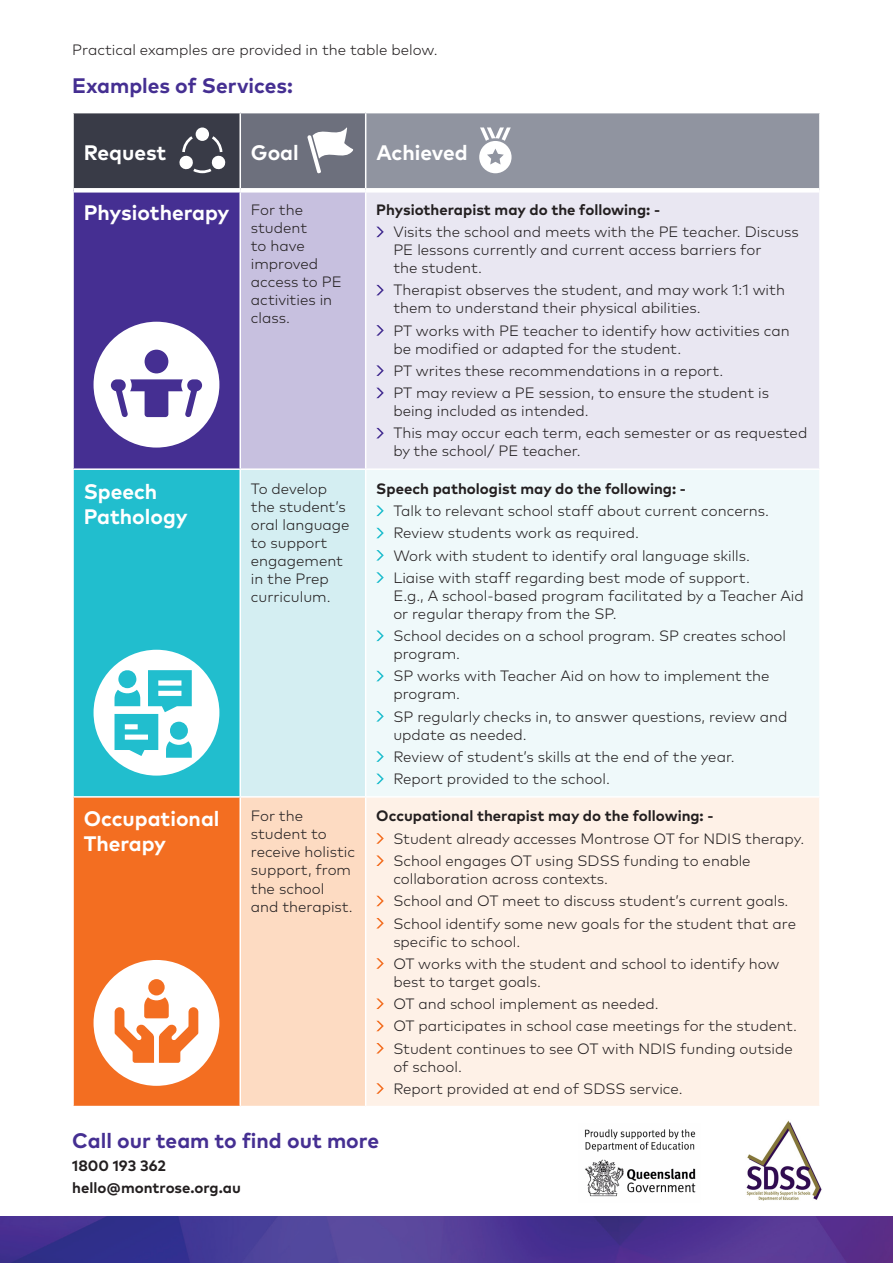
<style>
.page{position:relative;width:893px;height:1263px;background:#fff}
.page>*{position:absolute;margin:0;border:0;box-sizing:border-box;transform-origin:0 0}
.New_Body_Text{font:700 21px/25.2px "Mark OT";color:#fff}
.New_Sub_Heading{font:700 21px "Mark OT";color:#452f92}
.New_Body_Text-2{font:300 15px/18px "Mark OT";color:#231f20}
.New_Body_Text-3{font:700 15px "Mark OT";color:#231f20}
</style>
<div class="page">
<img style="left:584px;top:1129px;width:112px;height:68px">
<img style="left:746px;top:1120px;width:76px;height:80px">
<img style="left:0;top:1216px;width:893px;height:47px">
<div style="left:73px;top:113px;width:167px;height:77px;background:#393b47"></div>
<div style="left:240px;top:113px;width:126px;height:77px;background:#6d707d"></div>
<div style="left:366px;top:113px;width:454px;height:77px;background:#9094a0"></div>
<div style="left:73px;top:190px;width:167px;height:279px;background:#452f92"></div>
<div style="left:240px;top:190px;width:126px;height:279px;background:#c7c0df"></div>
<div style="left:366px;top:190px;width:454px;height:279px;background:#e9e7f2"></div>
<div style="left:73px;top:469px;width:167px;height:328px;background:#21bece"></div>
<div style="left:240px;top:469px;width:126px;height:328px;background:#d4eef2"></div>
<div style="left:366px;top:469px;width:454px;height:328px;background:#eff9fa"></div>
<div style="left:73px;top:797px;width:167px;height:309px;background:#f36e21"></div>
<div style="left:240px;top:797px;width:126px;height:309px;background:#fddbc2"></div>
<div style="left:366px;top:797px;width:454px;height:309px;background:#fef1e7"></div>
<hr style="left:72px;top:113px;width:2px;height:77px;background:#fff">
<hr style="left:239px;top:113px;width:2px;height:75px;background:#fff">
<hr style="left:365px;top:113px;width:1px;height:75px;background:#fff">
<hr style="left:819px;top:113px;width:2px;height:77px;background:#fff">
<hr style="left:72px;top:190px;width:2px;height:278px;background:#fff">
<hr style="left:239px;top:193px;width:2px;height:275px;background:#fff">
<hr style="left:365px;top:193px;width:1px;height:275px;background:#fff">
<hr style="left:819px;top:190px;width:2px;height:278px;background:#fff">
<hr style="left:72px;top:468px;width:168px;height:2px;background:#fff">
<hr style="left:72px;top:470px;width:2px;height:326px;background:#fff">
<hr style="left:240px;top:468px;width:126px;height:2px;background:#fff">
<hr style="left:239px;top:470px;width:2px;height:326px;background:#fff">
<hr style="left:366px;top:468px;width:455px;height:2px;background:#fff">
<hr style="left:365px;top:470px;width:1px;height:326px;background:#fff">
<hr style="left:819px;top:470px;width:2px;height:326px;background:#fff">
<hr style="left:72px;top:796px;width:168px;height:2px;background:#fff">
<hr style="left:72px;top:798px;width:2px;height:308px;background:#fff">
<hr style="left:240px;top:796px;width:126px;height:2px;background:#fff">
<hr style="left:239px;top:798px;width:2px;height:308px;background:#fff">
<hr style="left:366px;top:796px;width:455px;height:2px;background:#fff">
<hr style="left:365px;top:798px;width:1px;height:308px;background:#fff">
<hr style="left:819px;top:798px;width:2px;height:308px;background:#fff">
<div style="left:74px;top:188px;width:166px;height:5px;background:#fff"></div>
<div style="left:240px;top:188px;width:126px;height:5px;background:#fff"></div>
<div style="left:366px;top:188px;width:453px;height:5px;background:#fff"></div>
<svg style="left:376px;top:227px;width:8px;height:10px"></svg>
<svg style="left:376px;top:285px;width:8px;height:10px"></svg>
<svg style="left:376px;top:325px;width:8px;height:11px"></svg>
<svg style="left:376px;top:365px;width:8px;height:11px"></svg>
<svg style="left:376px;top:388px;width:8px;height:10px"></svg>
<svg style="left:376px;top:428px;width:8px;height:10px"></svg>
<svg style="left:376px;top:505px;width:8px;height:11px"></svg>
<svg style="left:376px;top:528px;width:8px;height:10px"></svg>
<svg style="left:376px;top:550px;width:8px;height:11px"></svg>
<svg style="left:376px;top:572px;width:8px;height:11px"></svg>
<svg style="left:376px;top:630px;width:8px;height:11px"></svg>
<svg style="left:376px;top:671px;width:8px;height:10px"></svg>
<svg style="left:376px;top:711px;width:8px;height:11px"></svg>
<svg style="left:376px;top:751px;width:8px;height:11px"></svg>
<svg style="left:376px;top:773px;width:8px;height:11px"></svg>
<svg style="left:376px;top:833px;width:8px;height:11px"></svg>
<svg style="left:376px;top:855px;width:8px;height:11px"></svg>
<svg style="left:376px;top:896px;width:8px;height:10px"></svg>
<svg style="left:376px;top:918px;width:8px;height:10px"></svg>
<svg style="left:376px;top:958px;width:8px;height:11px"></svg>
<svg style="left:376px;top:998px;width:8px;height:11px"></svg>
<svg style="left:376px;top:1021px;width:8px;height:10px"></svg>
<svg style="left:376px;top:1043px;width:8px;height:10px"></svg>
<svg style="left:376px;top:1083px;width:8px;height:11px"></svg>
<svg style="left:479px;top:127px;width:33px;height:46px"></svg>
<div style="left:196px;top:127px;width:13px;height:14px;background:#fff;border-radius:50%"></div>
<svg style="left:179px;top:136px;width:47px;height:37px"></svg>
<svg style="left:307px;top:127px;width:46px;height:46px"></svg>
<div style="left:94px;top:650px;width:125px;height:126px;background:#fff;border-radius:50%"></div>
<svg style="left:115px;top:670px;width:77px;height:88px"></svg>
<div style="left:94px;top:322px;width:125px;height:126px;background:#fff;border-radius:50%"></div>
<div style="left:145px;top:350px;width:23px;height:23px;background:#452f92;border-radius:50%"></div>
<svg style="left:111px;top:379px;width:91px;height:38px"></svg>
<div style="left:94px;top:960px;width:125px;height:126px;background:#fff;border-radius:50%"></div>
<div style="left:148px;top:979px;width:17px;height:16px;background:#f36e21;border-radius:50%"></div>
<svg style="left:115px;top:997px;width:83px;height:66px"></svg>
<p class="New_Body_Text-2" style="left:72px;top:41px;width:367px">Practical examples are provided in the table below.</p>
<p class="New_Sub_Heading" style="left:72px;top:72px;width:222px">Examples of Services:</p>
<p class="New_Body_Text" style="left:84px;top:139px;width:84px">Request</p>
<p class="New_Body_Text" style="left:251px;top:139px;width:49px">Goal</p>
<p class="New_Body_Text" style="left:376px;top:139px;width:93px">Achieved</p>
<p class="New_Body_Text" style="left:84px;top:199px;width:147px">Physiotherapy</p>
<p class="New_Body_Text-2" style="left:251px;top:201px;width:92px">For the student<br>to have improved access to PE activities in class.</p>
<p class="New_Body_Text-3" style="left:376px;top:200px;width:285px">Physiotherapist may do the following: -</p>
<p class="New_Body_Text-2" style="left:393px;top:223px;width:407px">Visits the school and meets with the PE teacher. Discuss<br>PE lessons currently and current access barriers for<br>the student.</p>
<p class="New_Body_Text-2" style="left:393px;top:281px;width:393px">Therapist observes the student, and may work 1:1 with them to understand their physical abilities.</p>
<p class="New_Body_Text-2" style="left:393px;top:321px;width:398px">PT works with PE teacher to identify how activities can be modified or adapted for the student.</p>
<p class="New_Body_Text-2" style="left:393px;top:362px;width:332px">PT writes these recommendations in a report.</p>
<p class="New_Body_Text-2" style="left:393px;top:384px;width:377px">PT may review a PE session, to ensure the student is being included as intended.</p>
<p class="New_Body_Text-2" style="left:393px;top:424px;width:415px">This may occur each term, each semester or as requested by the school/ PE teacher.</p>
<p class="New_Body_Text" style="left:84px;top:478px;width:106px">Speech<br>Pathology</p>
<p class="New_Body_Text-2" style="left:251px;top:479px;width:100px">To develop the student’s oral language to support engagement in the Prep curriculum.</p>
<p class="New_Body_Text-3" style="left:376px;top:479px;width:311px">Speech pathologist may do the following: -</p>
<p class="New_Body_Text-2" style="left:393px;top:502px;width:377px">Talk to relevant school staff about current concerns.</p>
<p class="New_Body_Text-2" style="left:393px;top:524px;width:247px">Review students work as required.</p>
<p class="New_Body_Text-2" style="left:393px;top:546px;width:358px">Work with student to identify oral language skills.</p>
<p class="New_Body_Text-2" style="left:393px;top:568px;width:412px">Liaise with staff regarding best mode of support.<br>E.g., A school-based program facilitated by a Teacher Aid or regular therapy from the SP.</p>
<p class="New_Body_Text-2" style="left:393px;top:627px;width:394px">School decides on a school program. SP creates school program.</p>
<p class="New_Body_Text-2" style="left:393px;top:667px;width:378px">SP works with Teacher Aid on how to implement the program.</p>
<p class="New_Body_Text-2" style="left:393px;top:707px;width:395px">SP regularly checks in, to answer questions, review and update as needed.</p>
<p class="New_Body_Text-2" style="left:393px;top:747px;width:343px">Review of student’s skills at the end of the year.</p>
<p class="New_Body_Text-2" style="left:393px;top:770px;width:218px">Report provided to the school.</p>
<p class="New_Body_Text" style="left:84px;top:805px;width:137px">Occupational<br>Therapy</p>
<p class="New_Body_Text-2" style="left:251px;top:807px;width:106px">For the student to receive holistic support, from the school and therapist.</p>
<p class="New_Body_Text-3" style="left:376px;top:806px;width:339px">Occupational therapist may do the following: -</p>
<p class="New_Body_Text-2" style="left:393px;top:829px;width:412px">Student already accesses Montrose OT for NDIS therapy.</p>
<p class="New_Body_Text-2" style="left:393px;top:852px;width:359px">School engages OT using SDSS funding to enable collaboration across contexts.</p>
<p class="New_Body_Text-2" style="left:393px;top:892px;width:397px">School and OT meet to discuss student’s current goals.</p>
<p class="New_Body_Text-2" style="left:393px;top:914px;width:404px">School identify some new goals for the student that are specific to school.</p>
<p class="New_Body_Text-2" style="left:393px;top:954px;width:388px">OT works with the student and school to identify how best to target goals.</p>
<p class="New_Body_Text-2" style="left:393px;top:995px;width:267px">OT and school implement as needed.</p>
<p class="New_Body_Text-2" style="left:393px;top:1017px;width:405px">OT participates in school case meetings for the student.</p>
<p class="New_Body_Text-2" style="left:393px;top:1039px;width:401px">Student continues to see OT with NDIS funding outside of school.</p>
<p class="New_Body_Text-2" style="left:393px;top:1079px;width:291px">Report provided at end of SDSS service.</p>
<p class="New_Sub_Heading" style="left:72px;top:1127px;width:308px">Call our team to find out more</p>
<p class="New_Body_Text-3" style="left:72px;top:1155px;width:95px">1800 193 362</p>
<p class="New_Body_Text-3" style="left:72px;top:1178px;width:170px">hello@montrose.org.au</p>
</div>
